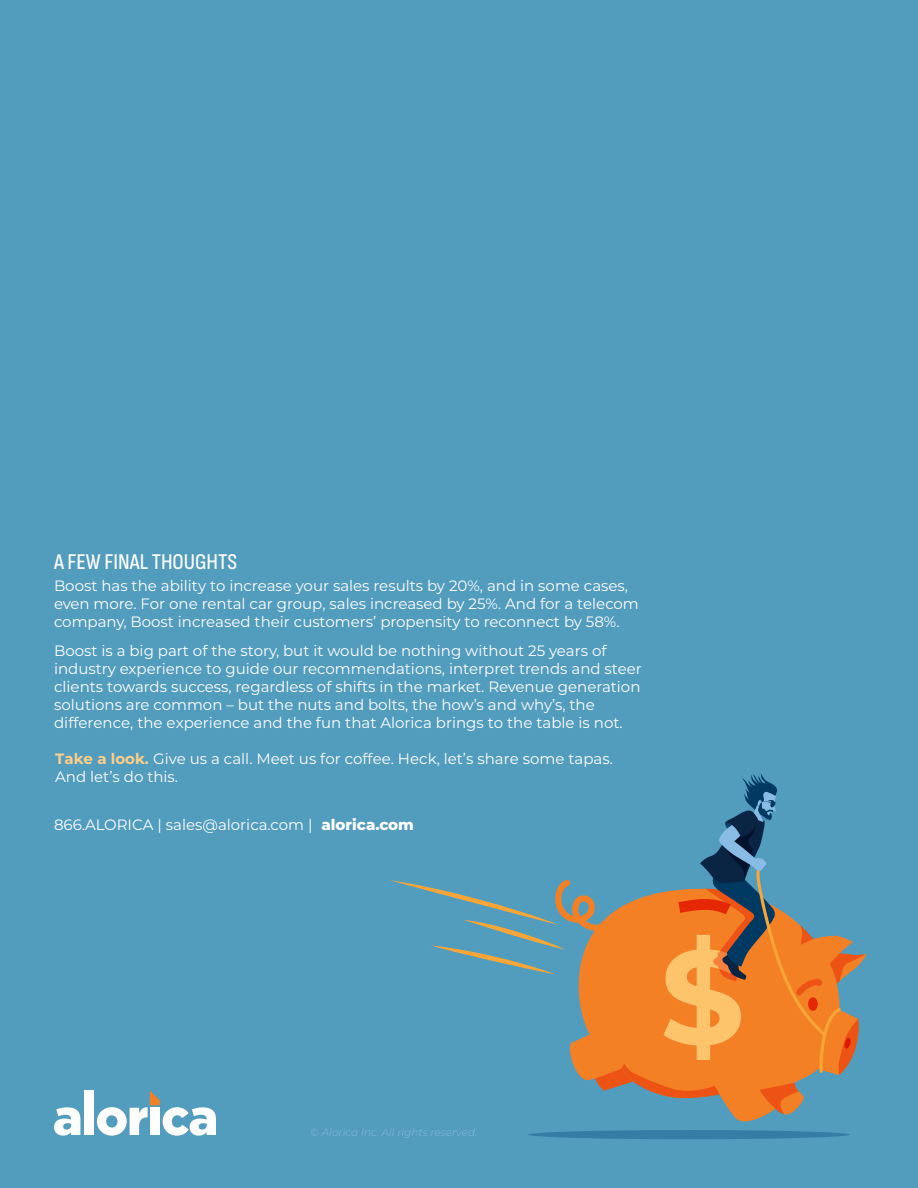
<style>
.page{position:relative;width:918px;height:1188px;background:#529cbe}
.page>*{position:absolute;margin:0;border:0;box-sizing:border-box;transform-origin:0 0}
.t1{font:500 22.5px "Sofia Sans Condensed";color:#fff}
.t2{font:15px/18px "Montserrat";color:#fff}
.t3{font:italic 100 10.5px "Montserrat";color:#88bce5}
.s1{font-weight:100;color:#fecf87}
.s2{font-weight:800}
</style>
<div class="page">
<svg style="left:54px;top:1107px;width:26px;height:29px"></svg>
<div style="left:84px;top:1091px;width:10px;height:44px;background:#fff"></div>
<svg style="left:97px;top:1091px;width:119px;height:45px"></svg>
<div style="left:528px;top:1130px;width:322px;height:9px;background:#367da5;border-radius:50%"></div>
<svg style="left:390px;top:773px;width:477px;height:341px"></svg>
<h1 class="t1" style="left:54px;top:549px;width:185px">A FEW FINAL THOUGHTS</h1>
<p class="t2" style="left:54px;top:576px;width:586px">Boost has the ability to increase your sales results by 20%, and in some cases, even more. For one rental car group, sales increased by 25%. And for a telecom company, Boost increased their customers’ propensity to reconnect by 58%.</p>
<p class="t2" style="left:54px;top:641px;width:589px">Boost is a big part of the story, but it would be nothing without 25 years of industry experience to guide our recommendations, interpret trends and steer clients towards success, regardless of shifts in the market. Revenue generation solutions are common – but the nuts and bolts, the how’s and why’s, the difference, the experience and the fun that Alorica brings to the table is not.</p>
<p class="t2" style="left:55px;top:749px;width:559px"><span class="s1">Take a look.</span> Give us a call. Meet us for coffee. Heck, let’s share some tapas.<br>And let’s do this.</p>
<p class="t2" style="left:54px;top:815px;width:361px">866.ALORICA | sales@alorica.com | <span class="s2">alorica.com</span></p>
<p class="t3" style="left:311px;top:1125px;width:168px">© Alorica Inc. All rights reserved.</p>
</div>
